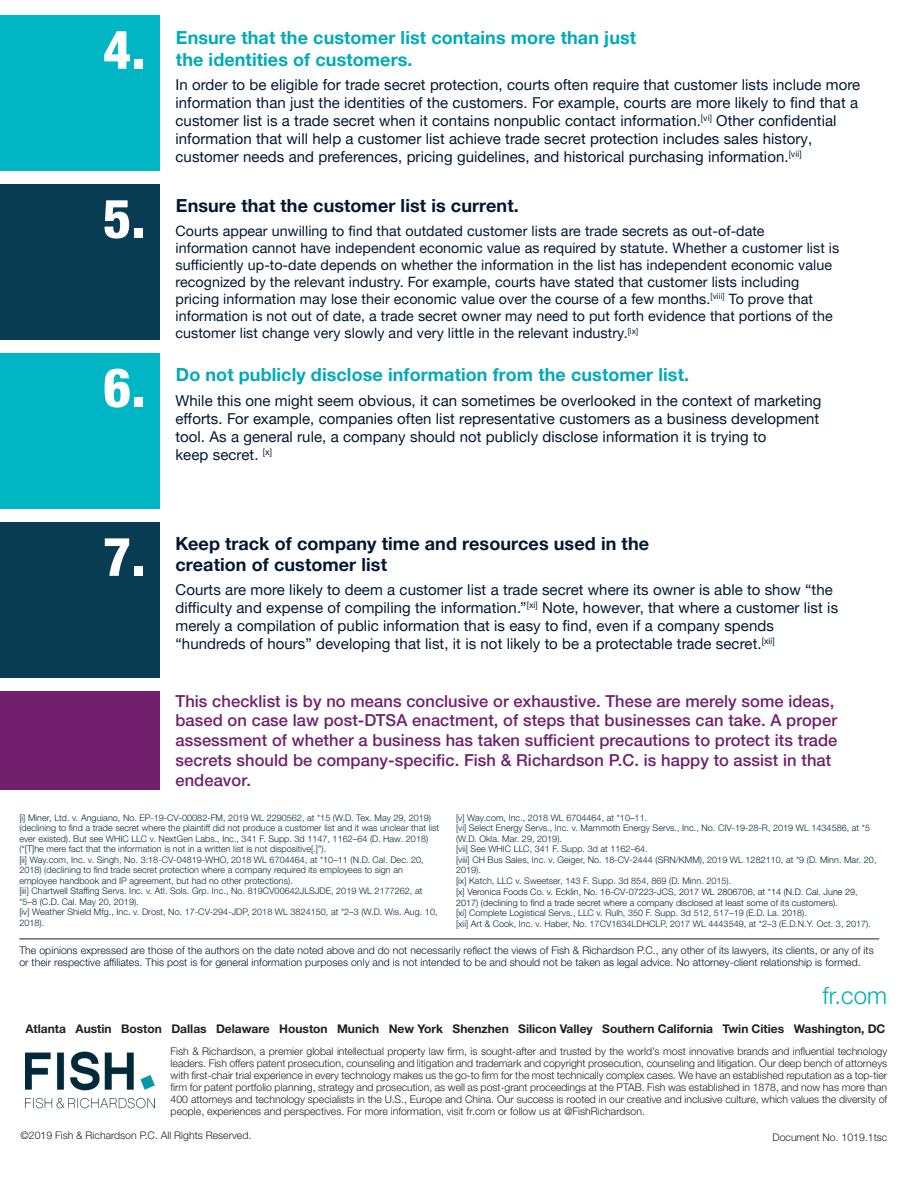
<style>
.page{position:relative;width:918px;height:1188px;background:#fff}
.page>*{position:absolute;margin:0;border:0;box-sizing:border-box;transform-origin:0 0}
.t1{font:800 condensed 54px "Helvetica Neue LTW1 G";color:#fff}
.t2{font:300 24px "Helvetica Neue LT Std";color:#00aeb3}
.t3{font:700 18px "Helvetica Neue LTW1 G";letter-spacing:.005em;color:#00aab8}
.t4{font:700 18px/21.6px "Helvetica Neue LTW1 G";letter-spacing:.005em;color:#001932}
.t5{font:500 16.5px/19.8px "Helvetica Neue LTW1 G";letter-spacing:.005em;color:#72206d}
.t6{font:15px/18px "Helvetica Neue LTW1 G";letter-spacing:.005em;color:#001932}
.t7{font:14.25px/17.1px "Helvetica Neue LTW1 G";letter-spacing:.005em;color:#001932}
.t8{font:700 12px "Helvetica Neue LT Std";color:#231f20}
.t9{font:300 10.5px/12px "Helvetica Neue LTW1 G";color:#231f20;text-align:justify}
.t10{font:300 10.5px/12.6px "Helvetica Neue LTW1 G";letter-spacing:.005em;color:#001932}
.t11{font:300 10.5px "Helvetica Neue LT Std";color:#231f20}
.t12{font:300 9px/10.5px "Helvetica Neue LTW1 G";letter-spacing:.005em;color:#002a3a}
.t13{font:300 9px/10.8px "Helvetica Neue LTW1 G";letter-spacing:.005em;color:#001932}
.s1{color:#002a3a}
</style>
<div class="page">
<img style="left:25px;top:1052px;width:129px;height:56px">
<div style="left:0;top:691px;width:160px;height:98px;background:#72206d"></div>
<div style="left:0;top:15px;width:160px;height:156px;background:#00b6c4"></div>
<div style="left:0;top:184px;width:160px;height:156px;background:#083c53"></div>
<div style="left:0;top:353px;width:160px;height:156px;background:#00b6c4"></div>
<div style="left:0;top:522px;width:160px;height:156px;background:#083c53"></div>
<hr style="left:19px;top:939px;width:860px;height:1px;background:#231f20">
<p class="t1" style="left:103px;top:17px;width:44px">4.</p>
<p class="t1" style="left:103px;top:186px;width:44px">5.</p>
<p class="t1" style="left:103px;top:355px;width:44px">6.</p>
<p class="t1" style="left:103px;top:524px;width:44px">7.</p>
<p class="t3" style="left:176px;top:27px;width:462px">Ensure that the customer list contains more than just</p>
<p class="t3" style="left:176px;top:48px;width:238px">the identities of customers.</p>
<p class="t6" style="left:176px;top:76px;width:686px">In order to be eligible for trade secret protection, courts often require that customer lists include more information than just the identities of the customers. For example, courts are more likely to find that a customer list is a trade secret when it contains nonpublic contact information.<sup>[vi]</sup> Other confidential information that will help a customer list achieve trade secret protection includes sales history, customer needs and preferences, pricing guidelines, and historical purchasing information.<sup>[vii]</sup></p>
<p class="t4" style="left:176px;top:195px;width:344px">Ensure that the customer list is current.</p>
<p class="t7" style="left:176px;top:222px;width:665px">Courts appear unwilling to find that outdated customer lists are trade secrets as out-of-date information cannot have independent economic value as required by statute. Whether a customer list is sufficiently up-to-date depends on whether the information in the list has independent economic value recognized by the relevant industry. For example, courts have stated that customer lists including pricing information may lose their economic value over the course of a few months.<sup>[viii]</sup> To prove that information is not out of date, a trade secret owner may need to put forth evidence that portions of the customer list change very slowly and very little in the relevant industry.<sup>[ix]</sup></p>
<p class="t3" style="left:176px;top:364px;width:515px">Do not publicly disclose information from the customer list.</p>
<p class="t6" style="left:176px;top:391px;width:647px">While this one might seem obvious, it can sometimes be overlooked in the context of marketing efforts. For example, companies often list representative customers as a business development tool. As a general rule, a company should not publicly disclose information it is trying to<br>keep secret. <sup>[x]</sup></p>
<p class="t4" style="left:176px;top:532px;width:475px">Keep track of company time and resources used in the creation of customer list</p>
<p class="t6" style="left:176px;top:581px;width:664px">Courts are more likely to deem a customer list a trade secret where its owner is able to show “the difficulty and expense of compiling the information.”<sup>[xi]</sup> Note, however, that where a customer list is merely a compilation of public information that is easy to find, even if a company spends “hundreds of hours” developing that list, it is not likely to be a protectable trade secret.<sup>[xii]</sup></p>
<p class="t5" style="left:176px;top:691px;width:663px">This checklist is by no means conclusive or exhaustive. These are merely some ideas, based on case law post-DTSA enactment, of steps that businesses can take. A proper assessment of whether a business has taken sufficient precautions to protect its trade secrets should be company-specific. Fish &amp; Richardson P.C. is happy to assist in that endeavor.</p>
<p class="t12" style="left:19px;top:813px;width:421px">[i] Miner, Ltd. v. Anguiano, No. EP-19-CV-00082-FM, 2019 WL 2290562, at *15 (W.D. Tex. May 29, 2019) (declining to find a trade secret where the plaintiff did not produce a customer list and it was unclear that list ever existed). But see WHIC LLC v. NextGen Labs., Inc., 341 F. Supp. 3d 1147, 1162–64 (D. Haw. 2018) (“[T]he mere fact that the information is not in a written list is not dispositive[.]”).</p>
<p class="t12" style="left:19px;top:855px;width:406px">[ii] Way.com, Inc. v. Singh, No. 3:18-CV-04819-WHO, 2018 WL 6704464, at *10–11 (N.D. Cal. Dec. 20,<br>2018) (declining to find trade secret protection where a company required its employees to sign an employee handbook and IP agreement, but had no other protections).</p>
<p class="t12" style="left:19px;top:886px;width:405px">[iii] Chartwell Staffing Servs. Inc. v. Atl. Sols. Grp. Inc., No. 819CV00642JLSJDE, 2019 WL 2177262, at *5–8 (C.D. Cal. May 20, 2019).</p>
<p class="t12" style="left:19px;top:907px;width:420px">[iv] Weather Shield Mfg., Inc. v. Drost, No. 17-CV-294-JDP, 2018 WL 3824150, at *2–3 (W.D. Wis. Aug. 10,<br>2018).</p>
<p class="t12" style="left:456px;top:813px;width:193px">[v] Way.com, Inc., 2018 WL 6704464, at *10–11.</p>
<p class="t12" style="left:456px;top:823px;width:416px">[vi] Select Energy Servs., Inc. v. Mammoth Energy Servs., Inc., No. CIV-19-28-R, 2019 WL 1434586, at *5 (W.D. Okla. Mar. 29, 2019).</p>
<p class="t12" style="left:456px;top:844px;width:193px">[vii] See WHIC LLC, 341 F. Supp. 3d at 1162–64.</p>
<p class="t12" style="left:456px;top:855px;width:422px">[viii] CH Bus Sales, Inc. v. Geiger, No. 18-CV-2444 (SRN/KMM), 2019 WL 1282110, at *9 (D. Minn. Mar. 20,<br>2019).</p>
<p class="t12" style="left:456px;top:876px;width:277px">[ix] Katch, LLC v. Sweetser, 143 F. Supp. 3d 854, 869 (D. Minn. 2015).</p>
<p class="t13" style="left:456px;top:886px;width:403px"><span class="s1">[x]</span> Veronica Foods Co. v. Ecklin, No. 16-CV-07223-JCS, 2017 WL 2806706, at *14 (N.D. Cal. June 29,<br>2017) (declining to find a trade secret where a company disclosed at least some of its customers).</p>
<p class="t12" style="left:456px;top:908px;width:353px">[xi] Complete Logistical Servs., LLC v. Rulh, 350 F. Supp. 3d 512, 517–19 (E.D. La. 2018).</p>
<p class="t12" style="left:456px;top:918px;width:416px">[xii] Art &amp; Cook, Inc. v. Haber, No. 17CV1634LDHCLP, 2017 WL 4443549, at *2–3 (E.D.N.Y. Oct. 3, 2017).</p>
<p class="t10" style="left:19px;top:943px;width:856px">The opinions expressed are those of the authors on the date noted above and do not necessarily reflect the views of Fish &amp; Richardson P.C., any other of its lawyers, its clients, or any of its or their respective affiliates. This post is for general information purposes only and is not intended to be and should not be taken as legal advice. No attorney-client relationship is formed.</p>
<p class="t2" style="left:823px;top:981px;width:66px">fr.com</p>
<p class="t8" style="left:25px;top:1021px;width:862px">Atlanta Austin Boston Dallas Delaware Houston Munich New York Shenzhen Silicon Valley Southern California Twin Cities Washington, DC</p>
<p class="t9" style="left:171px;top:1045px;width:718px">Fish &amp; Richardson, a premier global intellectual property law firm, is sought-after and trusted by the world’s most innovative brands and influential technology leaders. Fish offers patent prosecution, counseling and litigation and trademark and copyright prosecution, counseling and litigation. Our deep bench of attorneys with first-chair trial experience in every technology makes us the go-to firm for the most technically complex cases. We have an established reputation as a top-tier firm for patent portfolio planning, strategy and prosecution, as well as post-grant proceedings at the PTAB. Fish was established in 1878, and now has more than 400 attorneys and technology specialists in the U.S., Europe and China. Our success is rooted in our creative and inclusive culture, which values the diversity of people, experiences and perspectives. For more information, visit fr.com or follow us at @FishRichardson.</p>
<p class="t11" style="left:20px;top:1129px;width:232px">©2019 Fish &amp; Richardson P.C. All Rights Reserved.</p>
<p class="t11" style="left:773px;top:1131px;width:116px">Document No. 1019.1tsc</p>
</div>
